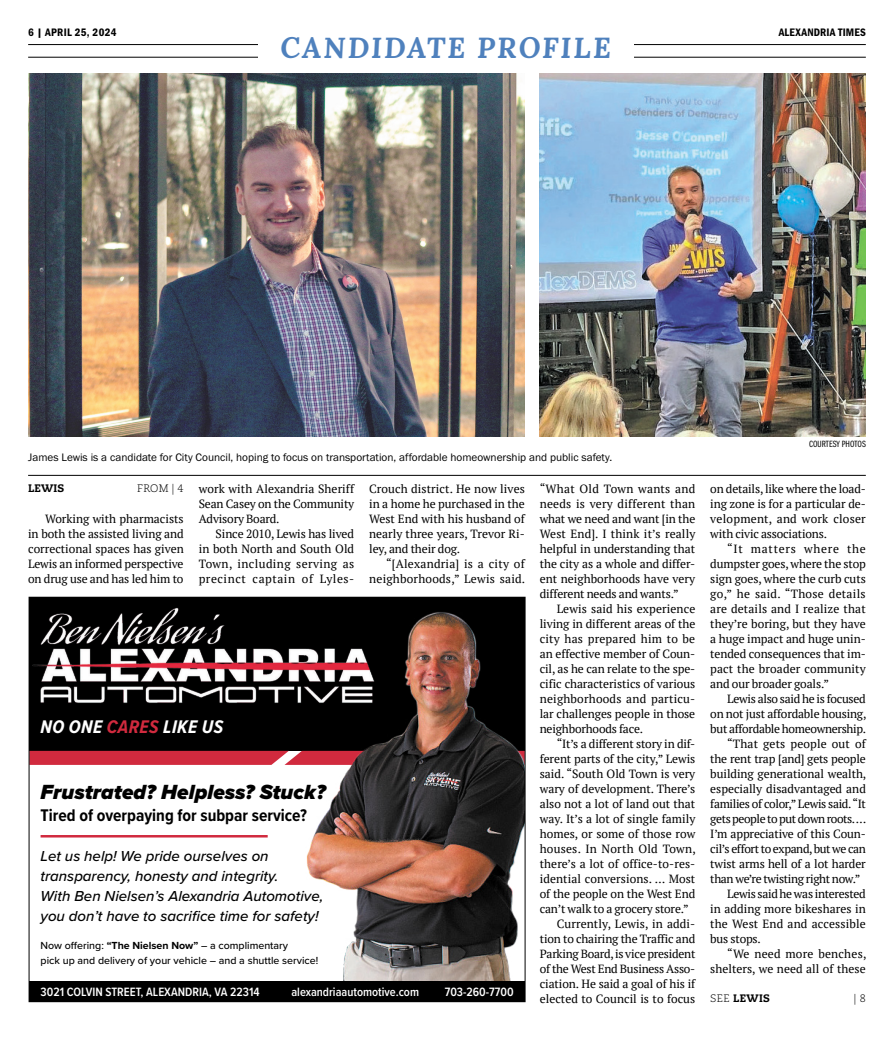
<style>
.page{position:relative;width:894px;height:1038px;background:#fff}
.page>*{position:absolute;margin:0;border:0;box-sizing:border-box;transform-origin:0 0}
.t1{font:italic 700 28.75px "Lora";letter-spacing:.07em;color:#4f81bd}
.t2{font:italic 900 21.25px "Proxima Nova";color:#000}
.t3{font:italic 700 19px "Proxima Nova Cond";letter-spacing:.02em;color:#fff}
.t4{font:700 17.5px "Proxima Nova Cond";color:#000}
.t5{font:italic 500 15px/19.9px "Proxima Nova";color:#000}
.t6{font:600 12.5px "Proxima Nova Cond";color:#fff}
.Body_Copy__Serif__2{font:11.88px/15px "PT Serif";letter-spacing:-.005em;color:#000;text-align:justify}
.Body_Copy__Serif__2-2{font:11.88px/15px "PT Serif";letter-spacing:.02em;color:#000;text-align:right}
.Captions{font:11.25px "Franklin Gothic URW Boo";color:#000}
.t7{font:11.25px "Franklin Gothic URW Con Dem";letter-spacing:.025em;color:#000}
.t8{font:300 10.88px "Caecilia LT Std";color:#000}
.t9{font:800 10.88px "Caecilia LT Std";letter-spacing:.01em;color:#000}
.t10{font:800 10.75px "Caecilia LT Std";letter-spacing:.03em;color:#000}
.t11{font:300 10.75px "Caecilia LT Std";color:#000}
.t12{font:500 10.62px/14.6px "Proxima Nova";color:#000}
.Photo_Credits{font:9.38px "Franklin Gothic URW Com Boo";letter-spacing:.005em;color:#000}
.s1{color:#d12a3e}
.s2{font-weight:700}
.s3{font-weight:300}
</style>
<div class="page">
<hr style="left:28px;top:44px;width:837px;height:1px;background:#000">
<img style="left:28px;top:73px;width:496px;height:363px">
<hr style="left:28px;top:475px;width:837px;height:1px;background:#000">
<img style="left:539px;top:73px;width:326px;height:363px">
<hr style="left:28px;top:57px;width:837px;height:1px;background:#000">
<div style="left:258px;top:29px;width:375px;height:29px;background:#fff"></div>
<img style="left:31px;top:599px;width:348px;height:152px">
<svg style="left:31px;top:751px;width:273px;height:14px;background:#d33548"></svg>
<img style="left:304px;top:607px;width:219px;height:374px">
<div style="left:29px;top:981px;width:495px;height:21px;background:#000"></div>
<hr style="left:41px;top:835px;width:226px;height:2px;background:#d12a3e">
<p class="t7" style="left:28px;top:24px;width:90px">6 | APRIL 25, 2024</p>
<p class="t7" style="left:778px;top:24px;width:89px">ALEXANDRIA TIMES</p>
<p class="t1" style="left:280px;top:27px;width:332px">CANDIDATE PROFILE</p>
<p class="Captions" style="left:28px;top:450px;width:585px">James Lewis is a candidate for City Council, hoping to focus on transportation, affordable homeownership and public safety.</p>
<p class="t9" style="left:28px;top:482px;width:38px">LEWIS</p>
<p class="t8" style="left:137px;top:483px;width:48px">FROM | 4</p>
<p class="Body_Copy__Serif__2" style="left:28px;top:511px;width:157px;text-indent:17px">Working with pharmacists in both the assisted living and correctional spaces has given Lewis an informed perspective on drug use and has led him to</p>
<p class="Body_Copy__Serif__2" style="left:198px;top:481px;width:157px">work with Alexandria Sheriff Sean Casey on the Community Advisory Board.</p>
<p class="Body_Copy__Serif__2" style="left:198px;top:526px;width:157px;text-indent:17px">Since 2010, Lewis has lived in both North and South Old Town, including serving as precinct captain of Lyles-</p>
<p class="Body_Copy__Serif__2" style="left:369px;top:481px;width:157px">Crouch district. He now lives in a home he purchased in the West End with his husband of nearly three years, Trevor Ri&shy;ley, and their dog.</p>
<p class="Body_Copy__Serif__2-2" style="left:369px;top:556px;width:157px">“[Alexandria] is a city of neighborhoods,” Lewis said.</p>
<p class="t3" style="left:41px;top:712px;width:184px">NO ONE <span class="s1">CARES</span> LIKE US</p>
<p class="t2" style="left:41px;top:776px;width:286px">Frustrated? Helpless? Stuck?</p>
<p class="t4" style="left:41px;top:803px;width:267px">Tired of overpaying for subpar service?</p>
<p class="t5" style="left:41px;top:845px;width:284px">Let us help! We pride ourselves on transparency, honesty and integrity.<br>With Ben Nielsen’s Alexandria Automotive, you don’t have to sacrifice time for safety!</p>
<p class="t12" style="left:41px;top:938px;width:279px">Now offering: <span class="s2">“The Nielsen Now”</span> – a complimentary<br>pick up and delivery of your vehicle – and a shuttle service!</p>
<p class="t6" style="left:41px;top:983px;width:220px">3021 COLVIN STREET, ALEXANDRIA, VA 22314</p>
<p class="t6" style="left:291px;top:983px;width:129px">alexandriaautomotive.com</p>
<p class="t6" style="left:444px;top:983px;width:70px">703-260-7700</p>
<p class="Body_Copy__Serif__2" style="left:539px;top:481px;width:157px">“What Old Town wants and needs is very different than what we need and want [in the West End]. I think it’s really helpful in understanding that the city as a whole and differ&shy;ent neighborhoods have very different needs and wants.”</p>
<p class="Body_Copy__Serif__2" style="left:539px;top:601px;width:157px;text-indent:17px">Lewis said his experience living in different areas of the city has prepared him to be an effective member of Coun&shy;cil, as he can relate to the spe&shy;cific characteristics of various neighborhoods and particu&shy;lar challenges people in those neighborhoods face.</p>
<p class="Body_Copy__Serif__2" style="left:539px;top:736px;width:157px;text-indent:17px">“It’s a different story in dif&shy;ferent parts of the city,” Lewis said. “South Old Town is very wary of development. There’s also not a lot of land out that way. It’s a lot of single family homes, or some of those row houses. In North Old Town, there’s a lot of office-to-res&shy;idential conversions. … Most of the people on the West End can’t walk to a grocery store.”</p>
<p class="Body_Copy__Serif__2" style="left:539px;top:916px;width:157px;text-indent:17px">Currently, Lewis, in addi&shy;tion to chairing the Traffic and Parking Board, is vice president of the West End Business Asso&shy;ciation. He said a goal of his if elected to Council is to focus</p>
<p class="Photo_Credits" style="left:808px;top:438px;width:58px">COURTESY PHOTOS</p>
<p class="Body_Copy__Serif__2" style="left:710px;top:481px;width:157px">on details, like where the load&shy;ing zone is for a particular de&shy;velopment, and work closer with civic associations.</p>
<p class="Body_Copy__Serif__2" style="left:710px;top:541px;width:157px;text-indent:17px">“It matters where the dumpster goes, where the stop sign goes, where the curb cuts go,” he said. “Those details are details and I realize that they’re boring, but they have a huge impact and huge unin&shy;tended consequences that im&shy;pact the broader community and our broader goals.”</p>
<p class="Body_Copy__Serif__2" style="left:710px;top:691px;width:157px;text-indent:17px">Lewis also said he is focused on not just affordable housing, but affordable homeownership.</p>
<p class="Body_Copy__Serif__2" style="left:710px;top:736px;width:157px;text-indent:17px">“That gets people out of the rent trap [and] gets people building generational wealth, especially disadvantaged and families of color,” Lewis said. “It gets people to put down roots. … I’m appreciative of this Coun&shy;cil’s effort to expand, but we can twist arms hell of a lot harder than we’re twisting right now.”</p>
<p class="Body_Copy__Serif__2" style="left:710px;top:886px;width:157px;text-indent:17px">Lewis said he was interested in adding more bikeshares in the West End and accessible bus stops.</p>
<p class="Body_Copy__Serif__2" style="left:710px;top:946px;width:157px;text-align:right">“We need more benches, shelters, we need all of these</p>
<p class="t10" style="left:710px;top:991px;width:61px"><span class="s3">SEE</span> LEWIS</p>
<p class="t11" style="left:853px;top:992px;width:14px">| 8</p>
</div>
